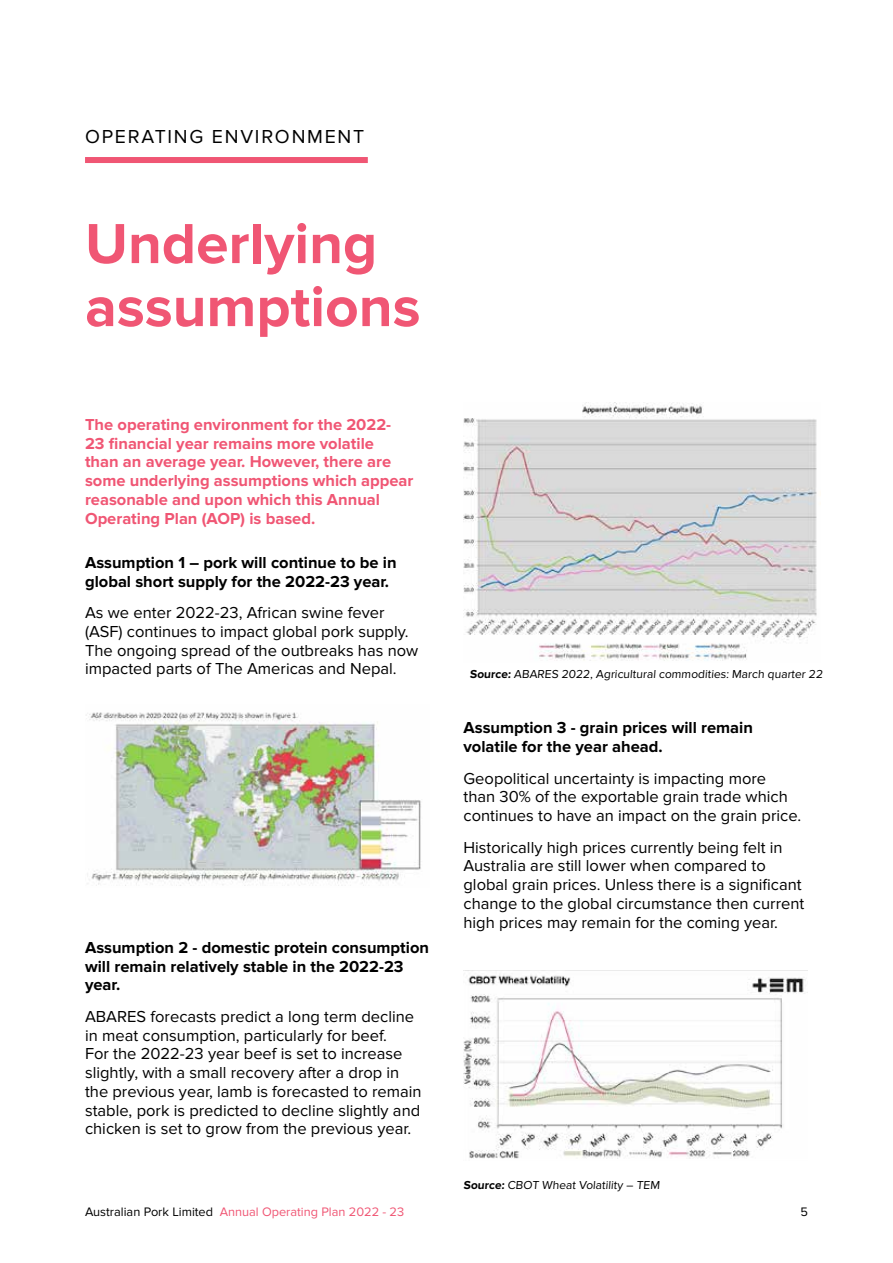
<style>
.page{position:relative;width:893px;height:1263px;background:#fff}
.page>*{position:absolute;margin:0;border:0;box-sizing:border-box;transform-origin:0 0}
.t1{font:700 58.5px/63px "Proxima Nova";color:#f05674}
.t2{font:19.5px "Proxima Nova";letter-spacing:.09em;color:#000}
.t3{font:16.5px/18.8px "Proxima Nova";color:#000}
.t4{font:700 16.5px/18.8px "Proxima Nova";color:#000}
.t5{font:700 16.5px/18.8px "Proxima Nova";color:#f05674}
.t6{font:12.75px "Proxima Nova";color:#f05674}
.t7{font:12.75px "Proxima Nova";color:#000}
.t8{font:12px "Proxima Nova";color:#000}
.s1{font-weight:700}
.s2{color:#000}
</style>
<div class="page">
<div style="left:85px;top:157px;width:283px;height:6px;background:#f05674"></div>
<img style="left:86px;top:712px;width:335px;height:174px">
<img style="left:463px;top:403px;width:354px;height:258px">
<img style="left:463px;top:970px;width:345px;height:189px">
<p class="t2" style="left:85px;top:125px;width:281px">OPERATING ENVIRONMENT</p>
<h1 class="t1" style="left:85px;top:215px;width:337px">Underlying assumptions</h1>
<p class="t5" style="left:85px;top:416px;width:330px">The operating environment for the 2022- 23 financial year remains more volatile<br>than an average year. However, there are some underlying assumptions which appear reasonable and upon which this Annual Operating Plan (AOP) is based.</p>
<p class="t4" style="left:85px;top:554px;width:313px">Assumption 1 – pork will continue to be in global short supply for the 2022-23 year.</p>
<p class="t3" style="left:85px;top:603px;width:335px">As we enter 2022-23, African swine fever (ASF) continues to impact global pork supply.<br>The ongoing spread of the outbreaks has now impacted parts of The Americas and Nepal.</p>
<p class="t4" style="left:85px;top:939px;width:345px">Assumption 2 - domestic protein consumption will remain relatively stable in the 2022-23 year.</p>
<p class="t3" style="left:85px;top:1007px;width:338px">ABARES forecasts predict a long term decline in meat consumption, particularly for beef.<br>For the 2022-23 year beef is set to increase slightly, with a small recovery after a drop in the previous year, lamb is forecasted to remain stable, pork is predicted to decline slightly and chicken is set to grow from the previous year.</p>
<p class="t8" style="left:470px;top:667px;width:356px"><span class="s1">Source:</span> ABARES 2022, Agricultural commodities: March quarter 22</p>
<p class="t4" style="left:463px;top:719px;width:291px">Assumption 3 - grain prices will remain volatile for the year ahead.</p>
<p class="t3" style="left:463px;top:769px;width:339px">Geopolitical uncertainty is impacting more than 30% of the exportable grain trade which continues to have an impact on the grain price.</p>
<p class="t3" style="left:463px;top:838px;width:342px">Historically high prices currently being felt in Australia are still lower when compared to global grain prices. Unless there is a significant change to the global circumstance then current high prices may remain for the coming year.</p>
<p class="t8" style="left:463px;top:1178px;width:199px"><span class="s1">Source:</span> CBOT Wheat Volatility – TEM</p>
<p class="t6" style="left:85px;top:1204px;width:321px"><span class="s2">Australian Pork Limited</span> Annual Operating Plan 2022 - 23</p>
<p class="t7" style="left:800px;top:1204px;width:9px">5</p>
</div>
